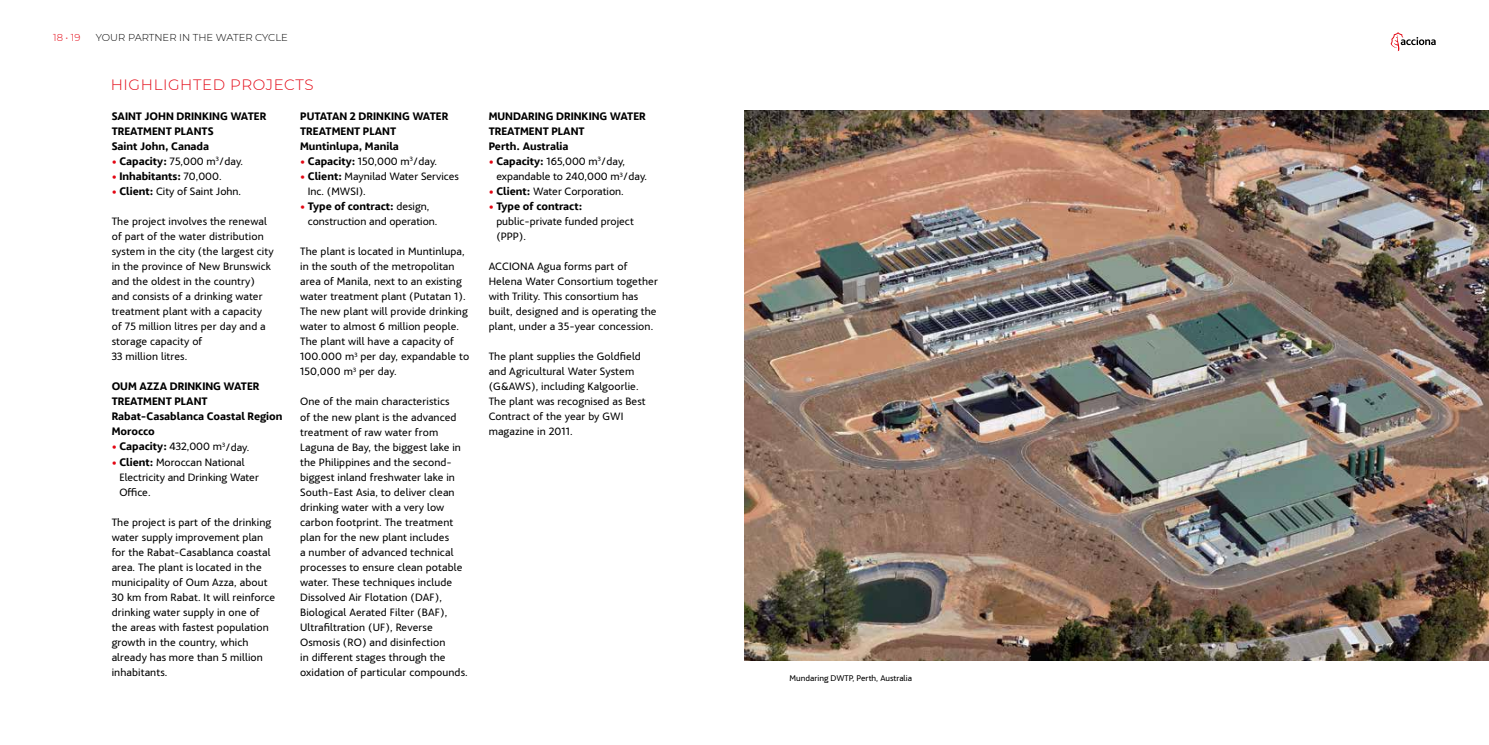
<style>
.page{position:relative;width:1489px;height:745px;background:#fff}
.page>*{position:absolute;margin:0;border:0;box-sizing:border-box;transform-origin:0 0}
.t1{font:300 15px "Montserrat";letter-spacing:.04em;color:#e30613}
.t2{font:11.25px/15px "Acciona";letter-spacing:.01em;color:#000}
.t3{font:700 11.25px/15px "Acciona";color:#000}
.t4{font:300 10px "Montserrat";color:#000}
.t5{font:300 10px "Montserrat";color:#e30613}
.t6{font:8.75px "Acciona";color:#000}
.s1{font-weight:700;color:#e30613}
.s2{font-weight:700}
.s3{color:#e30613}
.s4{font-weight:400}
</style>
<div class="page">
<svg style="left:1390px;top:32px;width:45px;height:19px"></svg>
<img style="left:744px;top:111px;width:744px;height:549px">
<p class="t5" style="left:53px;top:30px;width:29px">18 • 19</p>
<p class="t4" style="left:96px;top:30px;width:193px">YO UR PARTN ER IN THE WATER CYCLE</p>
<h1 class="t1" style="left:111px;top:74px;width:10px">HIG</h1>
<h1 class="t1" style="left:141px;top:74px;width:174px">HLIG HTED P ROJECTS</h1>
<p class="t3" style="left:112px;top:108px;width:7px">SAINT</p>
<p class="t3" style="left:145px;top:108px;width:14px">JOHN</p>
<p class="t3" style="left:176px;top:108px;width:40px">DRINKING</p>
<p class="t3" style="left:230px;top:108px;width:9px">WATER</p>
<p class="t3" style="left:112px;top:123px;width:8px">TREATMENT</p>
<p class="t3" style="left:112px;top:123px;width:99px;text-indent:63px">PLANTS<br>Saint John, Canada</p>
<p class="t2" style="left:112px;top:153px;width:133px"><span class="s1">•</span> <span class="s2">Capacity:</span> 75,000 m<sup>3</sup>/day.</p>
<p class="t3" style="left:112px;top:168px;width:111px"><span class="s3">•</span> Inhabitants: <span class="s4">70,000.</span></p>
<p class="t2" style="left:112px;top:183px;width:131px"><span class="s1">•</span> <span class="s2">Client:</span> City of Saint John.</p>
<p class="t2" style="left:112px;top:213px;width:163px">The project involves the renewal of part of the water distribution system in the city (the largest city in the province of New Brunswick and the oldest in the country) and consists of a drinking water treatment plant with a capacity of 75 million litres per day and a storage capacity of<br>33 million litres.</p>
<p class="t3" style="left:112px;top:378px;width:10px">OUM</p>
<p class="t3" style="left:139px;top:378px;width:70px">AZZA DRIN KING</p>
<p class="t3" style="left:223px;top:378px;width:9px">WATER</p>
<p class="t3" style="left:112px;top:393px;width:8px">TREATMENT</p>
<p class="t3" style="left:112px;top:393px;width:172px;text-indent:63px">PLANT<br>Rabat-Casablanca Coastal Region<br>Morocco</p>
<p class="t2" style="left:112px;top:438px;width:139px"><span class="s1">•</span> <span class="s2">Capacity:</span> 432,000 m<sup>3</sup>/day.</p>
<p class="t2" style="left:119px;top:453px;width:141px;text-indent:-8px"><span class="s1">•</span> <span class="s2">Client:</span> Moroccan National<br>Electricity and Drinking Water<br>Office.</p>
<p class="t2" style="left:112px;top:513px;width:165px">The project is part of the drinking water supply improvement plan for the Rabat-Casablanca coastal area. The plant is located in the municipality of Oum Azza, about<br>30 km from Rabat. It will reinforce drinking water supply in one of the areas with fastest population growth in the country, which already has more than 5 million inhabitants.</p>
<p class="t3" style="left:300px;top:108px;width:8px">PUTATAN</p>
<p class="t3" style="left:350px;top:108px;width:48px">2 DRINKING</p>
<p class="t3" style="left:412px;top:108px;width:9px">WATER</p>
<p class="t3" style="left:300px;top:123px;width:8px">TREATMENT</p>
<p class="t3" style="left:300px;top:123px;width:100px;text-indent:63px">PLANT<br>Muntinlupa, Manila</p>
<p class="t2" style="left:300px;top:153px;width:138px"><span class="s1">•</span> <span class="s2">Capacity:</span> 150,000 m<sup>3</sup>/day.</p>
<p class="t2" style="left:308px;top:168px;width:153px;text-indent:-8px"><span class="s1">•</span> <span class="s2">Client:</span> Maynilad Water Services<br>Inc. (MWSI).</p>
<p class="t2" style="left:308px;top:198px;width:131px;text-indent:-8px"><span class="s1">•</span> <span class="s2">Type of contract:</span> design, construction and operation.</p>
<p class="t2" style="left:300px;top:243px;width:170px">The plant is located in Muntinlupa, in the south of the metropolitan area of Manila, next to an existing water treatment plant (Putatan 1).<br>The new plant will provide drinking water to almost 6 million people.<br>The plant will have a capacity of<br>100.000 m<sup>3</sup> per day, expandable to<br>150,000 m<sup>3</sup> per day.</p>
<p class="t2" style="left:300px;top:393px;width:169px">One of the main characteristics<br>of the new plant is the advanced treatment of raw water from<br>Laguna de Bay, the biggest lake in the Philippines and the second&shy;biggest inland freshwater lake in<br>South-East Asia, to deliver clean drinking water with a very low carbon footprint. The treatment plan for the new plant includes<br>a number of advanced technical processes to ensure clean potable water. These techniques include<br>Dissolved Air Flotation (DAF),<br>Biological Aerated Filter (BAF),<br>Ultrafiltration (UF), Reverse<br>Osmosis (RO) and disinfection<br>in different stages through the oxidation of particular compounds.</p>
<p class="t3" style="left:488px;top:108px;width:9px">MUN</p>
<p class="t3" style="left:513px;top:108px;width:16px">DARING</p>
<p class="t3" style="left:556px;top:108px;width:40px">DRINKING</p>
<p class="t3" style="left:610px;top:108px;width:9px">WATER</p>
<p class="t3" style="left:488px;top:123px;width:8px">TREATMENT</p>
<p class="t3" style="left:488px;top:123px;width:81px;text-indent:63px">PLANT<br>Perth. Australia</p>
<p class="t2" style="left:496px;top:153px;width:152px;text-indent:-8px"><span class="s1">•</span> <span class="s2">Capacity:</span> 165,000 m<sup>3</sup>/day, expandable to 240,000 m<sup>3</sup>/day.</p>
<p class="t2" style="left:488px;top:183px;width:137px"><span class="s1">•</span> <span class="s2">Client:</span> Water Corporation.</p>
<p class="t2" style="left:496px;top:198px;width:139px;text-indent:-8px"><span class="s1">•</span> <span class="s2">Type of contract: </span>public-private funded project (PPP).</p>
<p class="t2" style="left:488px;top:258px;width:171px">ACCIONA Agua forms part of Helena Water Consortium together with Trility. This consortium has built, designed and is operating the plant, under a 35-year concession.</p>
<p class="t2" style="left:488px;top:348px;width:159px">The plant supplies the Goldfield and Agricultural Water System (G&amp;AWS), including Kalgoorlie.<br>The plant was recognised as Best<br>Contract of the year by GWI magazine in 2011.</p>
<p class="t6" style="left:789px;top:670px;width:124px">Mundaring DWTP, Perth, Australia</p>
</div>
